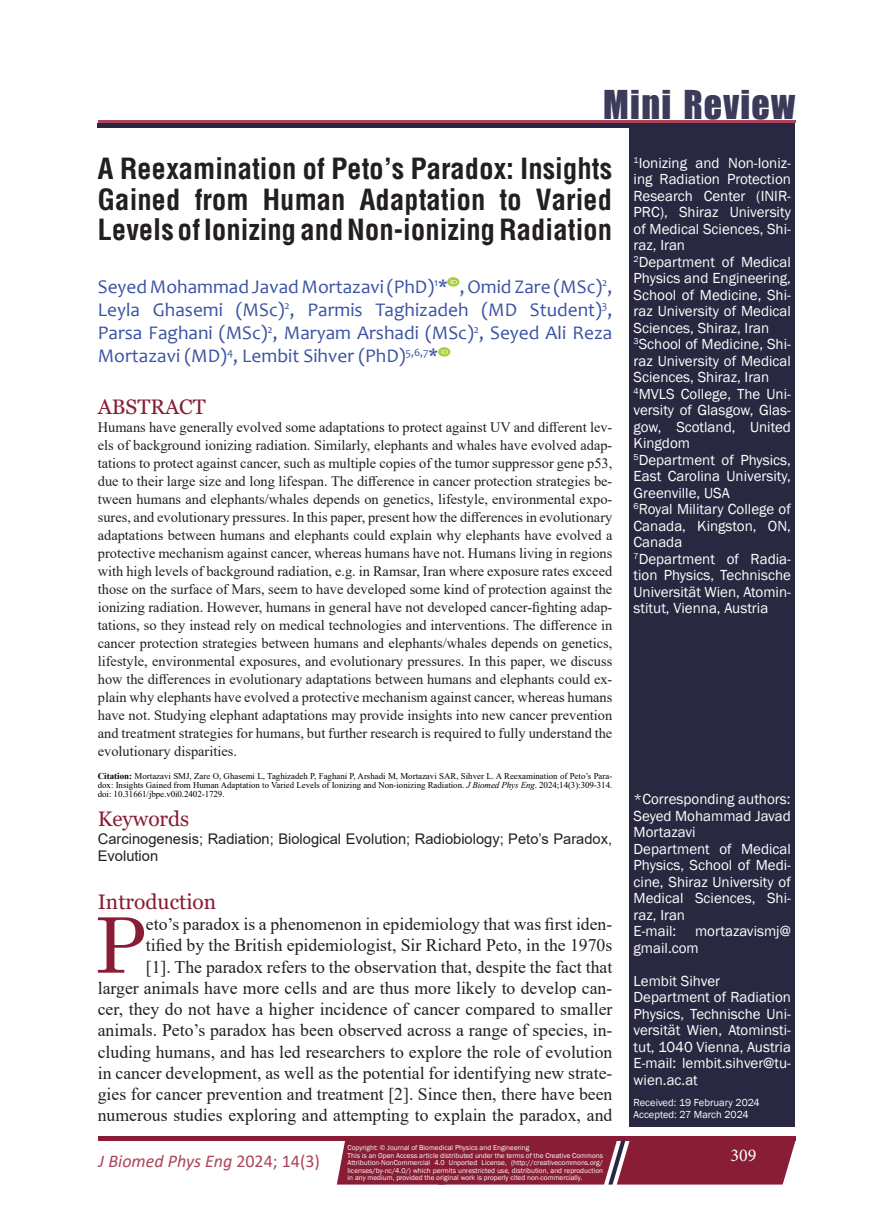
<style>
.page{position:relative;width:893px;height:1212px;background:#fff}
.page>*{position:absolute;margin:0;border:0;box-sizing:border-box;transform-origin:0 0}
.First_Paragraph{font:76.5px "Century Schoolbook";color:#881d35}
.Type_of_Article{font:40.5px "Billboard";letter-spacing:.03em;color:#3a3c5a}
.t1{font:700 28.5px/30px "Arena Condensed";color:#231f20;text-align:justify}
.Heading{font:21px "Georgia";color:#881d35}
.Structured_Abstract{font:21px "Georgia";color:#881d35}
.AUTHOR{font:19.35px/23.2px "Candara";color:#3a53a3;text-align:justify}
.t2{font:italic 18px "Calibri";color:#ad445b}
.t3{font:18px "Minion Pro";color:#fff}
.First_Paragraph-2{font:17.7px/21.3px "Times New Roman";color:#231f20;text-align:right}
.Affiliation{font:15px/16.5px "Franklin Gothic";color:#fff;text-align:justify}
.Keywords{font:14.7px/17.7px "Arial";color:#231f20}
.First_Paragraph-3{font:14.4px/18px "Times New Roman";color:#231f20;text-align:justify}
.Affiliation-2{font:10.5px "Franklin Gothic";color:#fff}
.Structured_Abstract-2{font:9px "Times New Roman";letter-spacing:-.01em;color:#000}
.Structured_Abstract-3{font:8.85px/9px "Times New Roman";color:#000}
.Affiliation-3{font:7.2px/7.5px "Franklin Gothic";color:#fff;text-align:justify}
.s1{font-weight:700;font-size:9px}
.s2{font-style:italic;font-size:9px}
.s3{font-size:9px}
.s4{font-style:normal}
</style>
<div class="page">
<div style="left:98px;top:1136px;width:697px;height:5px;background:#881d35"></div>
<hr style="left:98px;top:120px;width:698px;height:2px;background:#ad445b">
<div style="left:629px;top:126px;width:166px;height:1001px;background:#292841"></div>
<div style="left:98px;top:123px;width:697px;height:5px;background:#292841"></div>
<svg style="left:448px;top:277px;width:12px;height:10px"></svg>
<svg style="left:438px;top:347px;width:12px;height:9px"></svg>
<div style="left:337px;top:1141px;width:458px;height:43px;background:#881d35"></div>
<p class="Type_of_Article" style="left:603px;top:83px;width:193px">Mini Review</p>
<p class="Affiliation" style="left:634px;top:155px;width:159px"><sup>1</sup>Ionizing and Non-Ioniz&shy;ing Radiation Protection Research Center (INIR-PRC), Shiraz University of Medical Sciences, Shi&shy;raz, Iran</p>
<p class="Affiliation" style="left:634px;top:254px;width:159px"><sup>2</sup>Department of Medical Physics and Engineering, School of Medicine, Shi&shy;raz University of Medical Sciences, Shiraz, Iran</p>
<p class="Affiliation" style="left:634px;top:336px;width:159px"><sup>3</sup>School of Medicine, Shi&shy;raz University of Medical Sciences, Shiraz, Iran</p>
<p class="Affiliation" style="left:634px;top:386px;width:159px"><sup>4</sup>MVLS College, The Uni&shy;versity of Glasgow, Glas&shy;gow, Scotland, United Kingdom</p>
<p class="Affiliation" style="left:634px;top:452px;width:159px"><sup>5</sup>Department of Physics, East Carolina University, Greenville, USA</p>
<p class="Affiliation" style="left:634px;top:501px;width:159px"><sup>6</sup>Royal Military College of Canada, Kingston, ON, Canada</p>
<p class="Affiliation" style="left:634px;top:551px;width:159px"><sup>7</sup>Department of Radia&shy;tion Physics, Technische Universität Wien, Atomin&shy;stitut, Vienna, Austria</p>
<p class="t1" style="left:98px;top:154px;width:516px">A Reexamination of Peto’s Paradox: Insights Gained from Human Adaptation to Varied Levels of Ionizing and Non-ionizing Radiation</p>
<p class="AUTHOR" style="left:98px;top:274px;width:516px">Seyed Mohammad Javad Mortazavi (PhD)<sup>1</sup>* , Omid Zare (MSc)<sup>2</sup>, Leyla Ghasemi (MSc)<sup>2</sup>, Parmis Taghizadeh (MD Student)<sup>3</sup>, Parsa Faghani (MSc)<sup>2</sup>, Maryam Arshadi (MSc)<sup>2</sup>, Seyed Ali Reza Mortazavi (MD)<sup>4</sup>, Lembit Sihver (PhD)<sup>5,6,7</sup>*</p>
<p class="Heading" style="left:98px;top:394px;width:109px">ABSTRACT</p>
<p class="First_Paragraph-3" style="left:98px;top:418px;width:516px">Humans have generally evolved some adaptations to protect against UV and different lev&shy;els of background ionizing radiation. Similarly, elephants and whales have evolved adap&shy;tations to protect against cancer, such as multiple copies of the tumor suppressor gene p53, due to their large size and long lifespan. The difference in cancer protection strategies be&shy;tween humans and elephants/whales depends on genetics, lifestyle, environmental expo&shy;sures, and evolutionary pressures. In this paper, present how the differences in evolutionary adaptations between humans and elephants could explain why elephants have evolved a protective mechanism against cancer, whereas humans have not. Humans living in regions with high levels of background radiation, e.g. in Ramsar, Iran where exposure rates exceed those on the surface of Mars, seem to have developed some kind of protection against the ionizing radiation. However, humans in general have not developed cancer-fighting adap&shy;tations, so they instead rely on medical technologies and interventions. The difference in cancer protection strategies between humans and elephants/whales depends on genetics, lifestyle, environmental exposures, and evolutionary pressures. In this paper, we discuss how the differences in evolutionary adaptations between humans and elephants could ex&shy;plain why elephants have evolved a protective mechanism against cancer, whereas humans have not. Studying elephant adaptations may provide insights into new cancer prevention and treatment strategies for humans, but further research is required to fully understand the evolutionary disparities.</p>
<p class="Structured_Abstract-3" style="left:98px;top:771px;width:516px"><span class="s1">Citation:</span> Mortazavi SMJ, Zare O, Ghasemi L, Taghizadeh P, Faghani P, Arshadi M, Mortazavi SAR, Sihver L. A Reexamination of Peto’s Para&shy;dox: Insights Gained from Human Adaptation to Varied Levels of Ionizing and Non-ionizing Radiation. <span class="s2">J Biomed Phys Eng</span><span class="s3">. 2024;14(3):309-314.</span></p>
<p class="Structured_Abstract-2" style="left:98px;top:787px;width:128px">doi: 10.31661/jbpe.v0i0.2402-1729.</p>
<p class="Structured_Abstract" style="left:98px;top:806px;width:93px">Keywords</p>
<p class="Keywords" style="left:98px;top:830px;width:516px">Carcinogenesis; Radiation; Biological Evolution; Radiobiology; Peto’s Paradox,<br>Evolution</p>
<p class="Affiliation" style="left:634px;top:791px;width:158px">*Corresponding authors:</p>
<p class="Affiliation" style="left:634px;top:808px;width:159px">Seyed Mohammad Javad<br>Mortazavi</p>
<p class="Affiliation" style="left:634px;top:841px;width:159px">Department of Medical Physics, School of Medi&shy;cine, Shiraz University of Medical Sciences, Shi&shy;raz, Iran</p>
<p class="Affiliation" style="left:634px;top:923px;width:159px">E-mail: mortazavismj@ gmail.com</p>
<p class="Affiliation" style="left:634px;top:973px;width:88px">Lembit Sihver</p>
<p class="Affiliation" style="left:634px;top:989px;width:159px">Department of Radiation Physics, Technische Uni&shy;versität Wien, Atominsti&shy;tut, 1040 Vienna, Austria</p>
<p class="Affiliation" style="left:634px;top:1055px;width:159px">E-mail: lembit.sihver@tu&shy;wien.ac.at</p>
<p class="Affiliation-2" style="left:634px;top:1096px;width:128px">Received: 19 February 2024</p>
<p class="Affiliation-2" style="left:634px;top:1108px;width:116px">Accepted: 27 March 2024</p>
<p class="Heading" style="left:98px;top:889px;width:120px">Introduction</p>
<p class="First_Paragraph" style="left:95px;top:881px;width:53px">P</p>
<p class="First_Paragraph-2" style="left:98px;top:913px;width:516px">eto’s paradox is a phenomenon in epidemiology that was first iden-<br>tified by the British epidemiologist, Sir Richard Peto, in the 1970s<br>[1]. The paradox refers to the observation that, despite the fact that<br>larger animals have more cells and are thus more likely to develop can&shy;cer, they do not have a higher incidence of cancer compared to smaller animals. Peto’s paradox has been observed across a range of species, in&shy;cluding humans, and has led researchers to explore the role of evolution in cancer development, as well as the potential for identifying new strate&shy;gies for cancer prevention and treatment [2]. Since then, there have been numerous studies exploring and attempting to explain the paradox, and</p>
<p class="Affiliation-3" style="left:348px;top:1144px;width:183px">Copyright: © Journal of Biomedical Physics and Engineering</p>
<p class="Affiliation-3" style="left:348px;top:1151px;width:257px">This is an Open Access article distributed under the terms of the Creative Commons Attribution-NonCommercial 4.0 Unported License, (http://creativecommons.org/ licenses/by-nc/4.0/) which permits unrestricted use, distribution, and reproduction in any medium, provided the original work is properly cited non-commercially.</p>
<p class="t3" style="left:730px;top:1143px;width:27px">309</p>
<p class="t2" style="left:99px;top:1148px;width:223px">J Biomed Phys Eng <span class="s4">2024; 14(3)</span></p>
</div>
